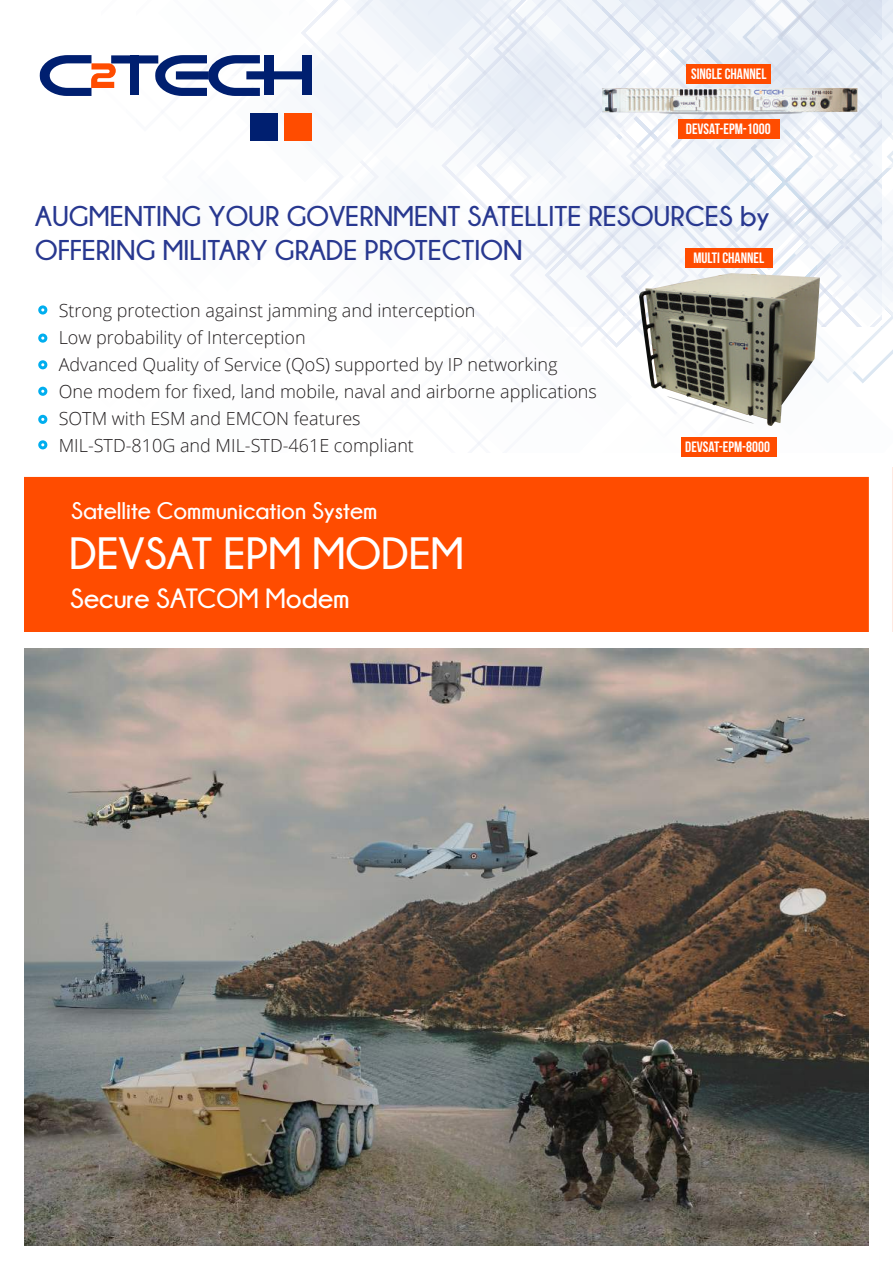
<style>
.page{position:relative;width:893px;height:1263px;background:#fff}
.page>*{position:absolute;margin:0;border:0;box-sizing:border-box;transform-origin:0 0}
.t1{font:700 45.15px "Champagne&Limousines";color:#fff}
.t2{font:700 28.5px/34.5px "Champagne&Limousines";color:#283890}
.t3{font:700 27.75px "Champagne&Limousines";color:#fff}
.t4{font:700 24px "Champagne&Limousines";color:#fff}
.t5{font:300 18px/27px "Open Sans";color:#231f20}
.t6{font:15px "Bebas Neue";color:#fff}
</style>
<div class="page">
<div style="left:24px;top:476px;width:869px;height:156px;background:#ff4c00"></div>
<div style="left:38px;top:305px;width:9px;height:9px;border:3px solid #00aeef;border-radius:50%"></div>
<div style="left:38px;top:334px;width:9px;height:9px;border:3px solid #00aeef;border-radius:50%"></div>
<div style="left:38px;top:387px;width:9px;height:9px;border:3px solid #00aeef;border-radius:50%"></div>
<div style="left:38px;top:415px;width:9px;height:9px;border:3px solid #00aeef;border-radius:50%"></div>
<div style="left:38px;top:440px;width:9px;height:9px;border:3px solid #00aeef;border-radius:50%"></div>
<div style="left:38px;top:360px;width:9px;height:9px;border:3px solid #00aeef;border-radius:50%"></div>
<svg style="left:39px;top:0;width:854px;height:569px"></svg>
<div style="left:284px;top:113px;width:27px;height:27px;background:#ff4c00"></div>
<div style="left:250px;top:113px;width:28px;height:27px;background:#001f70"></div>
<img style="left:599px;top:84px;width:261px;height:30px">
<img style="left:24px;top:648px;width:845px;height:598px">
<div style="left:687px;top:64px;width:84px;height:20px;background:#ff4c00"></div>
<div style="left:678px;top:119px;width:102px;height:20px;background:#ff4c00"></div>
<div style="left:681px;top:437px;width:95px;height:20px;background:#ff4c00"></div>
<div style="left:685px;top:248px;width:88px;height:20px;background:#ff4c00"></div>
<p class="t6" style="left:691px;top:65px;width:77px">SINGLE CHANNEL</p>
<p class="t6" style="left:686px;top:121px;width:86px">DEVSAT-EPM-1000</p>
<h2 class="t2" style="left:35px;top:198px;width:735px">AUGMENTING YOUR GOVERNMENT SATELLITE RESOURCES by<br>OFFERING MILITARY GRADE PROTECTION</h2>
<p class="t6" style="left:693px;top:250px;width:72px">MULTI CHANNEL</p>
<p class="t5" style="left:59px;top:296px;width:540px">Strong protection against jamming and interception<br>Low probability of Interception<br>Advanced Quality of Service (QoS) supported by IP networking<br>One modem for fixed, land mobile, naval and airborne applications SOTM with ESM and EMCON features<br>MIL-STD-810G and MIL-STD-461E compliant</p>
<h3 class="t4" style="left:71px;top:497px;width:308px">Satellite Communication System</h3>
<h1 class="t1" style="left:69px;top:528px;width:396px">DEVSAT EPM MODEM</h1>
<h3 class="t3" style="left:70px;top:583px;width:281px">Secure SATCOM Modem</h3>
<p class="t6" style="left:685px;top:439px;width:86px">DEVSAT-EPM-8000</p>
</div>
